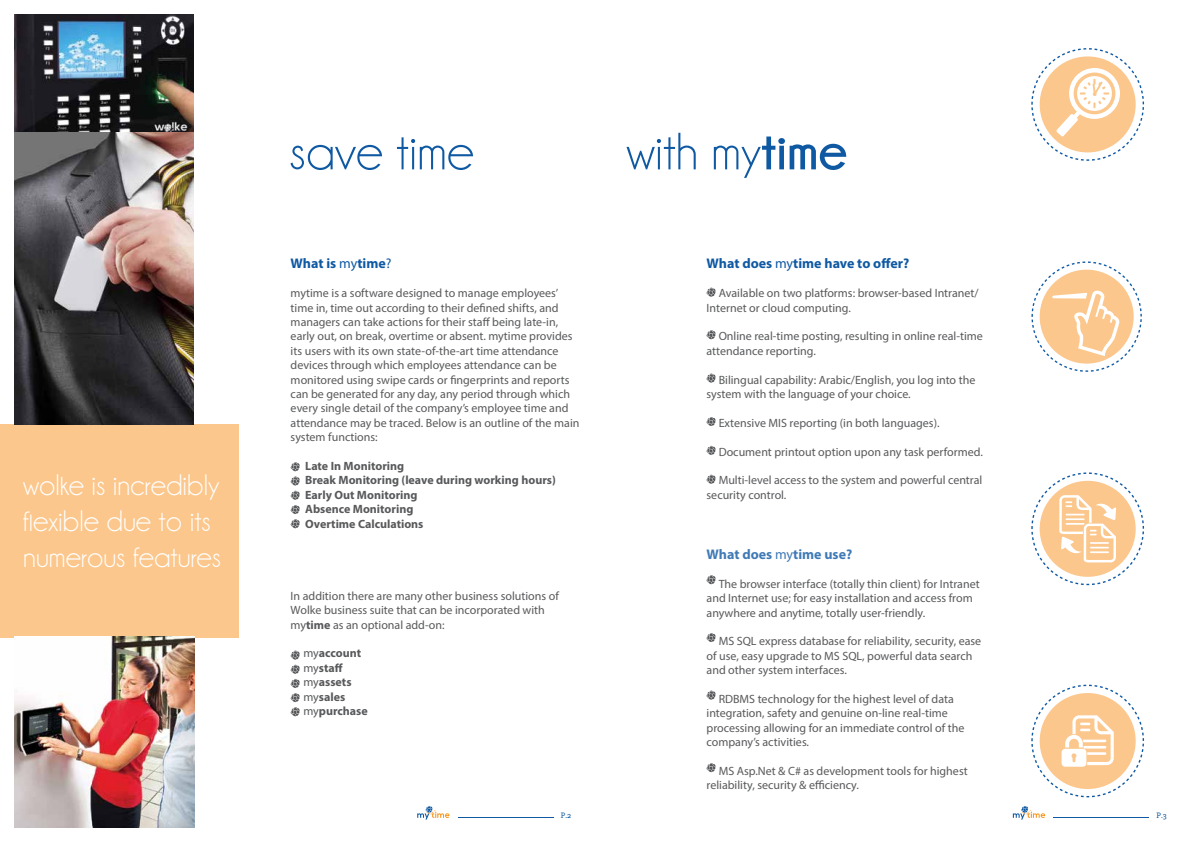
<style>
.page{position:relative;width:1191px;height:842px;background:#fff}
.page>*{position:absolute;margin:0;border:0;box-sizing:border-box;transform-origin:0 0}
.t1{font:53px "Champagne&Limousines";color:#0f59a3}
.t2{font:30px/36px "Champagne&Limousines";color:#fff}
.t3{font:700 14px "Myriad Pro";color:#0f59a3}
.t4{font:700 14px "Myriad Pro";color:#3f7ab6}
.t5{font:12px/14.4px "Myriad Pro";color:#58595b}
.t6{font:700 12px/14.4px "Myriad Pro";color:#58595b}
.t7{font:8px "Grandesign Neue Serif";color:#0f59a3}
.s1{font-weight:700}
.s2{font-weight:400}
</style>
<div class="page">
<div style="left:0;top:424px;width:238px;height:213px;background:#fcc78c"></div>
<img style="left:14px;top:14px;width:180px;height:410px">
<svg style="left:290px;top:462px;width:10px;height:66px"></svg>
<svg style="left:706px;top:287px;width:9px;height:10px"></svg>
<svg style="left:706px;top:330px;width:9px;height:9px"></svg>
<svg style="left:706px;top:373px;width:9px;height:10px"></svg>
<svg style="left:706px;top:417px;width:9px;height:9px"></svg>
<svg style="left:706px;top:446px;width:9px;height:9px"></svg>
<svg style="left:706px;top:474px;width:9px;height:10px"></svg>
<svg style="left:706px;top:575px;width:9px;height:9px"></svg>
<svg style="left:706px;top:633px;width:9px;height:9px"></svg>
<svg style="left:706px;top:690px;width:9px;height:10px"></svg>
<svg style="left:706px;top:763px;width:9px;height:9px"></svg>
<svg style="left:290px;top:650px;width:10px;height:66px"></svg>
<img style="left:14px;top:637px;width:180px;height:191px">
<svg style="left:1031px;top:48px;width:113px;height:113px"></svg>
<svg style="left:1031px;top:261px;width:110px;height:111px"></svg>
<svg style="left:1031px;top:472px;width:113px;height:113px"></svg>
<svg style="left:1031px;top:685px;width:113px;height:112px"></svg>
<hr style="left:1053px;top:817px;width:96px;height:1px;background:#0f59a3">
<svg style="left:1012px;top:806px;width:33px;height:14px"></svg>
<hr style="left:458px;top:817px;width:95px;height:1px;background:#0f59a3">
<svg style="left:417px;top:806px;width:32px;height:14px"></svg>
<h2 class="t2" style="left:23px;top:468px;width:200px">wolke is incredibly flexible due to its numerous features</h2>
<h1 class="t1" style="left:289px;top:125px;width:186px">save time</h1>
<h1 class="t1" style="left:626px;top:125px;width:222px">with my<span class="s1">time</span></h1>
<p class="t3" style="left:291px;top:255px;width:102px">What is <span class="s2">my</span>time<span class="s2">?</span></p>
<p class="t5" style="left:291px;top:286px;width:290px">mytime is a software designed to manage employees’ time in, time out according to their defined shifts, and managers can take actions for their staff being late-in, early out, on break, overtime or absent. mytime provides its users with its own state-of-the-art time attendance devices through which employees attendance can be monitored using swipe cards or fingerprints and reports can be generated for any day, any period through which every single detail of the company’s employee time and attendance may be traced. Below is an outline of the main system functions:</p>
<p class="t6" style="left:305px;top:458px;width:252px">Late In Monitoring<br>Break Monitoring (leave during working hours)<br>Early Out Monitoring<br>Absence Monitoring<br>Overtime Calculations</p>
<p class="t5" style="left:291px;top:588px;width:270px">In addition there are many other business solutions of<br>Wolke business suite that can be incorporated with my<span class="s1">time</span> as an optional add-on:</p>
<p class="t6" style="left:303px;top:646px;width:66px"><span class="s2">my</span>account <span class="s2">my</span>staff <span class="s2">my</span>assets <span class="s2">my</span>sales <span class="s2">my</span>purchase</p>
<p class="t3" style="left:706px;top:255px;width:204px">What does <span class="s2">my</span>time have to offer?</p>
<p class="t5" style="left:706px;top:286px;width:274px;text-indent:12px">Available on two platforms: browser-based Intranet/<br>Internet or cloud computing.</p>
<p class="t5" style="left:706px;top:329px;width:278px;text-indent:12px">Online real-time posting, resulting in online real-time attendance reporting.</p>
<p class="t5" style="left:706px;top:372px;width:270px;text-indent:12px">Bilingual capability: Arabic/English, you log into the system with the language of your choice.</p>
<p class="t5" style="left:718px;top:415px;width:222px">Extensive MIS reporting (in both languages).</p>
<p class="t5" style="left:718px;top:444px;width:266px">Document printout option upon any task performed.</p>
<p class="t5" style="left:706px;top:473px;width:277px;text-indent:12px">Multi-level access to the system and powerful central security control.</p>
<p class="t4" style="left:706px;top:545px;width:147px">What does <span class="s2">my</span>time use?</p>
<p class="t5" style="left:706px;top:576px;width:275px;text-indent:12px">The browser interface (totally thin client) for Intranet and Internet use; for easy installation and access from anywhere and anytime, totally user-friendly.</p>
<p class="t5" style="left:706px;top:634px;width:276px;text-indent:12px">MS SQL express database for reliability, security, ease of use, easy upgrade to MS SQL, powerful data search and other system interfaces.</p>
<p class="t5" style="left:706px;top:691px;width:259px;text-indent:12px">RDBMS technology for the highest level of data integration, safety and genuine on-line real-time processing allowing for an immediate control of the company’s activities.</p>
<p class="t5" style="left:706px;top:763px;width:263px;text-indent:12px">MS Asp.Net &amp; C# as development tools for highest reliability, security &amp; efficiency.</p>
<p class="t7" style="left:560px;top:811px;width:12px">P.2</p>
<p class="t7" style="left:1156px;top:811px;width:12px">P.3</p>
</div>
